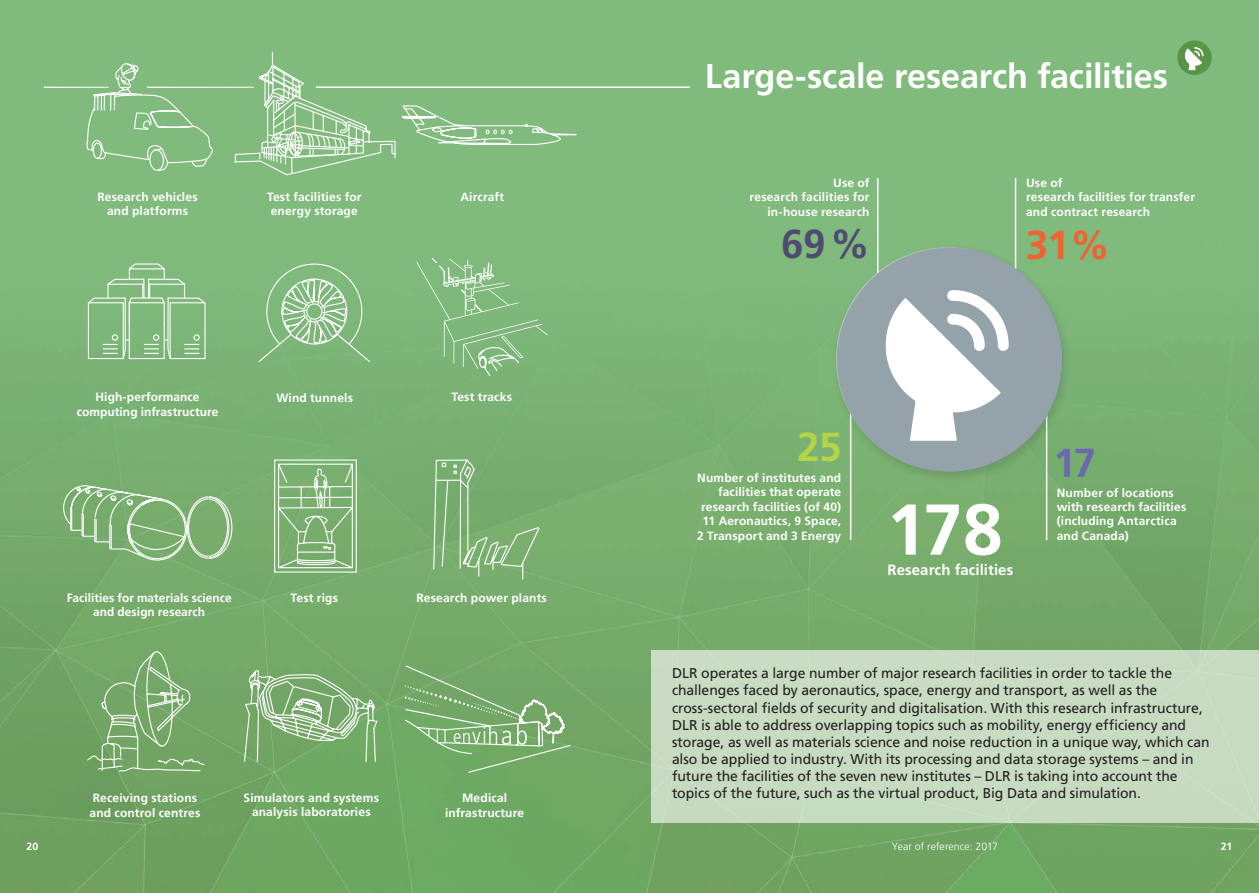
<style>
.page{position:relative;width:1259px;height:893px;background:#fff}
.page>*{position:absolute;margin:0;border:0;box-sizing:border-box;transform-origin:0 0}
.t1{font:700 71.85px "Frutiger LT Std";color:#fff}
.t2{font:700 40.5px "Frutiger LT Std";color:#6b68af}
.t3{font:700 40.5px "Frutiger LT Std";color:#b6d447}
.t4{font:700 40.35px "Frutiger LT Std";color:#4f4a72}
.t5{font:700 40.35px "Frutiger LT Std";color:#f16231}
.t6{font:700 34.2px "Frutiger LT Std";letter-spacing:-.005em;color:#fff}
.t7{font:700 15px "Frutiger LT Std";letter-spacing:.005em;color:#fff}
.t8{font:14.25px/17.1px "Frutiger LT Std";letter-spacing:-.005em;color:#231f20}
.t9{font:700 12px/14.4px "Frutiger LT Std";letter-spacing:.015em;color:#fff;text-align:center}
.t10{font:300 10.5px "Frutiger LT Std";letter-spacing:.005em;color:#fff}
.t11{font:700 10.5px "Frutiger LT Std";color:#fff}
</style>
<div class="page">
<img style="left:0;top:0;width:1259px;height:893px">
<div style="left:1177px;top:41px;width:34px;height:34px;background:#589546;border-radius:17px"></div>
<svg style="left:1184px;top:47px;width:19px;height:23px"></svg>
<svg style="left:86px;top:651px;width:119px;height:122px;background:#7fad73"></svg>
<svg style="left:243px;top:669px;width:135px;height:94px;background:#89b57e"></svg>
<svg style="left:257px;top:263px;width:114px;height:100px;background:#8ec08b"></svg>
<svg style="left:87px;top:263px;width:119px;height:97px;background:#8dbf89"></svg>
<svg style="left:432px;top:458px;width:108px;height:123px;background:#80b277"></svg>
<svg style="left:86px;top:61px;width:130px;height:110px;background:#8abf86"></svg>
<svg style="left:63px;top:475px;width:170px;height:87px;background:#86b57c"></svg>
<svg style="left:416px;top:258px;width:132px;height:119px;background:#85bb81"></svg>
<svg style="left:273px;top:434px;width:84px;height:139px;background:#89b881"></svg>
<svg style="left:404px;top:662px;width:168px;height:140px;background:#7aad6f"></svg>
<svg style="left:234px;top:52px;width:343px;height:124px;background:#8bbf87"></svg>
<hr style="left:316px;top:86px;width:374px;height:2px;background:#fff">
<hr style="left:850px;top:412px;width:1px;height:128px;background:#fff">
<hr style="left:877px;top:178px;width:1px;height:102px;background:#fff">
<hr style="left:1046px;top:400px;width:1px;height:140px;background:#fff">
<hr style="left:1015px;top:178px;width:1px;height:135px;background:#fff">
<div style="left:830px;top:243px;width:242px;height:241px;background:#7ab271"></div>
<div style="left:834px;top:245px;width:154px;height:228px;background:#fff;opacity:.75"></div>
<div style="left:849px;top:246px;width:215px;height:227px;background:#231f20;opacity:.35"></div>
<svg style="left:879px;top:290px;width:129px;height:151px;background:#cad1d5"></svg>
<div style="left:651px;top:651px;width:608px;height:172px;background:#c7dcc2"></div>
<div style="left:142px;top:82px;width:115px;height:6px;background:#80ba7c"></div>
<div style="left:147px;top:83px;width:112px;height:5px;background:#231f20;opacity:.33"></div>
<div style="left:39px;top:82px;width:72px;height:6px;background:#80ba7c"></div>
<div style="left:43px;top:83px;width:70px;height:5px;background:#231f20;opacity:.33"></div>
<h3 class="t6" style="left:705px;top:56px;width:464px">Large-scale research facilities</h3>
<p class="t9" style="left:97px;top:189px;width:102px">Research vehicles and platforms</p>
<p class="t9" style="left:267px;top:189px;width:96px">Test facilities for energy storage</p>
<p class="t9" style="left:460px;top:190px;width:45px">Aircraft</p>
<p class="t9" style="left:749px;top:176px;width:122px;text-align:right">Use of<br>research facilities for in-house research</p>
<p class="t9" style="left:1026px;top:176px;width:171px;text-align:left">Use of<br>research facilities for transfer and contract research</p>
<h3 class="t4" style="left:781px;top:220px;width:90px">69 %</h3>
<h3 class="t5" style="left:1026px;top:221px;width:86px">31%</h3>
<p class="t9" style="left:77px;top:390px;width:143px">High-performance computing infrastructure</p>
<p class="t9" style="left:276px;top:390px;width:78px">Wind tunnels</p>
<p class="t9" style="left:451px;top:390px;width:62px">Test tracks</p>
<h2 class="t3" style="left:797px;top:423px;width:46px">25</h2>
<p class="t9" style="left:697px;top:471px;width:146px;text-align:right">Number of institutes and facilities that operate research facilities (of 40)<br>11 Aeronautics, 9 Space,<br>2 Transport and 3 Energy</p>
<h1 class="t1" style="left:886px;top:487px;width:118px">178</h1>
<h2 class="t2" style="left:1053px;top:439px;width:44px">17</h2>
<p class="t9" style="left:1056px;top:485px;width:131px;text-align:left">Number of locations with research facilities (including Antarctica and Canada)</p>
<p class="t7" style="left:887px;top:561px;width:127px">Research facilities</p>
<p class="t9" style="left:67px;top:590px;width:166px">Facilities for materials science and design research</p>
<p class="t9" style="left:290px;top:590px;width:49px">Test rigs</p>
<p class="t9" style="left:416px;top:590px;width:132px">Research power plants</p>
<p class="t9" style="left:90px;top:791px;width:112px;text-align:left">Receiving stations and control centres</p>
<p class="t9" style="left:244px;top:790px;width:137px">Simulators and systems analysis laboratories</p>
<p class="t9" style="left:445px;top:791px;width:81px">Medical infrastructure</p>
<p class="t8" style="left:672px;top:665px;width:539px">DLR operates a large number of major research facilities in order to tackle the challenges faced by aeronautics, space, energy and transport, as well as the cross-sectoral fields of security and digitalisation. With this research infrastructure, DLR is able to address overlapping topics such as mobility, energy efficiency and storage, as well as materials science and noise reduction in a unique way, which can also be applied to industry. With its processing and data storage systems – and in future the facilities of the seven new institutes – DLR is taking into account the topics of the future, such as the virtual product, Big Data and simulation.</p>
<p class="t10" style="left:892px;top:841px;width:108px">Year of reference: 2017</p>
<p class="t11" style="left:26px;top:841px;width:13px">20</p>
<p class="t11" style="left:1220px;top:841px;width:13px">21</p>
</div>
